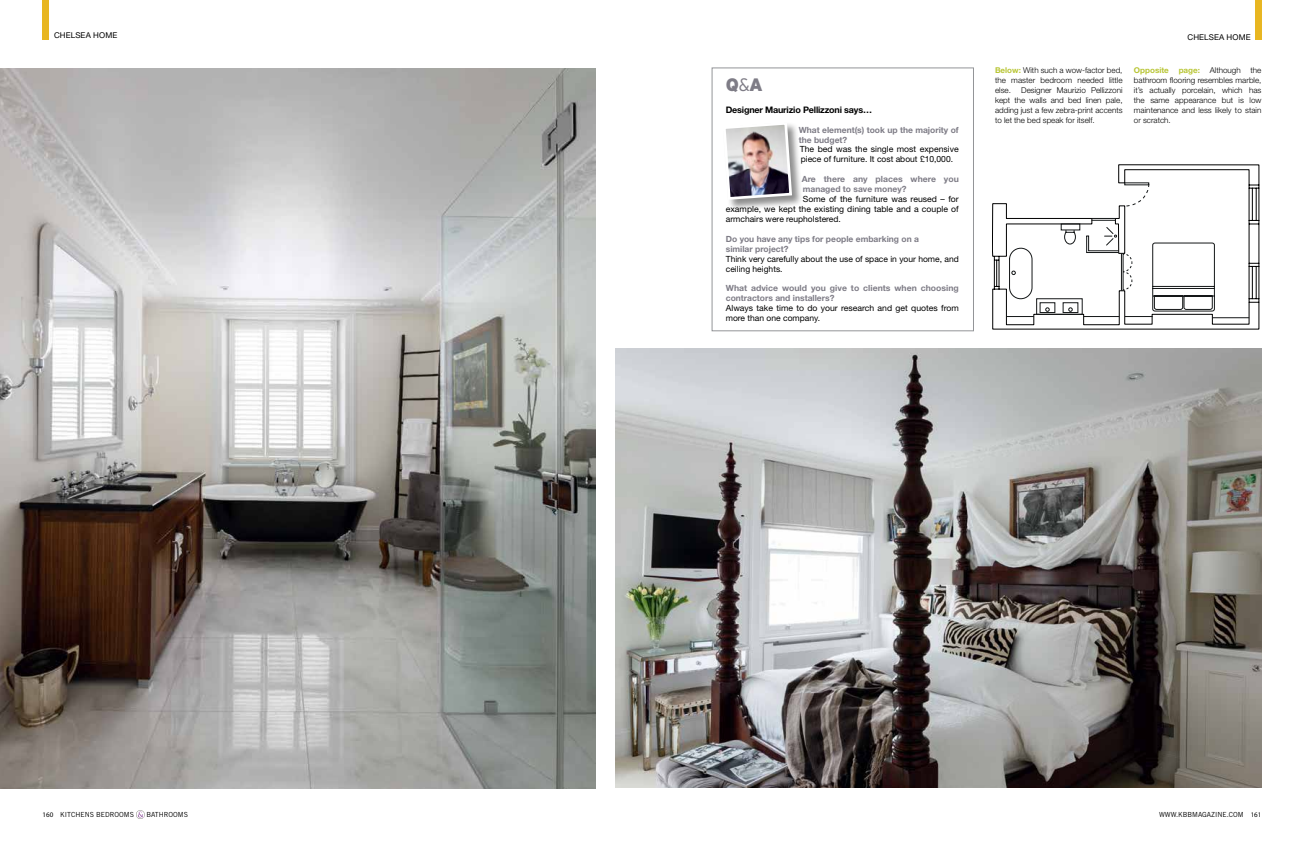
<style>
.page{position:relative;width:1304px;height:842px;background:#fff}
.page>*{position:absolute;margin:0;border:0;box-sizing:border-box;transform-origin:0 0}
.t1{font:900 18px "Interstate";color:#7e7c86}
.t2{font:700 9px "Helvetica Neue LT";letter-spacing:-.02em;color:#000}
.t3{font:8.5px/9.9px "Helvetica Neue LT";color:#000}
.t4{font:700 8.5px/9.9px "Helvetica Neue LT";color:#7e7c86}
.t5{font:300 8px/9.9px "Helvetica Neue LT";color:#000;text-align:justify}
.t6{font:8px "Helvetica Neue LT";letter-spacing:.015em;color:#000}
.t7{font:7px "Trade Gothic LT";color:#000}
.s1{font-weight:300}
.s2{font-weight:700;color:#b8c534}
.s3{font-family:"Myriad Pro"}
</style>
<div class="page">
<img style="left:616px;top:349px;width:645px;height:438px">
<img style="left:0;top:68px;width:595px;height:720px">
<svg style="left:992px;top:164px;width:267px;height:165px"></svg>
<svg style="left:1006px;top:182px;width:244px;height:136px"></svg>
<svg style="left:136px;top:810px;width:9px;height:9px"></svg>
<div style="left:1255px;top:1px;width:6px;height:38px;background:#e8b621"></div>
<div style="left:43px;top:1px;width:6px;height:38px;background:#e8b621"></div>
<div style="left:712px;top:68px;width:262px;height:263px;border:1px solid #939598"></div>
<div style="left:723px;top:122px;width:81px;height:89px;background:#000;opacity:.45"></div>
<img style="left:723px;top:122px;width:70px;height:79px">
<p class="t6" style="left:54px;top:30px;width:65px">CHELSEA HOME</p>
<p class="t6" style="left:1187px;top:32px;width:65px">CHELSEA HOME</p>
<h1 class="t1" style="left:726px;top:74px;width:39px">Q<span class="s1">&amp;</span>A</h1>
<p class="t2" style="left:726px;top:104px;width:148px">Designer Maurizio Pellizzoni says…</p>
<p class="t4" style="left:799px;top:124px;width:161px">What element(s) took up the majority of the budget?</p>
<p class="t3" style="left:800px;top:144px;width:161px">The bed was the single most expensive piece of furniture. It cost about £10,000.</p>
<p class="t4" style="left:802px;top:174px;width:158px">Are there any places where you managed to save money?</p>
<p class="t3" style="left:726px;top:194px;width:235px;text-align:justify;text-indent:77px">Some of the furniture was reused – for example, we kept the existing dining table and a couple of armchairs were reupholstered.</p>
<p class="t4" style="left:726px;top:234px;width:195px">Do you have any tips for people embarking on a similar project?</p>
<p class="t3" style="left:726px;top:253px;width:234px">Think very carefully about the use of space in your home, and ceiling heights.</p>
<p class="t4" style="left:726px;top:283px;width:234px">What advice would you give to clients when choosing contractors and installers?</p>
<p class="t3" style="left:726px;top:303px;width:235px">Always take time to do your research and get quotes from more than one company.</p>
<p class="t5" style="left:1134px;top:65px;width:129px"><span class="s2">Opposite page:</span> Although the bathroom flooring resembles marble, it’s actually porcelain, which has the same appearance but is low maintenance and less likely to stain or scratch.</p>
<p class="t5" style="left:995px;top:65px;width:129px"><span class="s2">Below:</span> With such a wow-factor bed, the master bedroom needed little else.</p>
<p class="t5" style="left:995px;top:85px;width:129px;text-indent:26px">Designer Maurizio Pellizzoni kept the walls and bed linen pale, adding just a few zebra-print accents to let the bed speak for itself.</p>
<p class="t7" style="left:43px;top:810px;width:93px"><span class="s3">160</span> KITCHENS BEDROOMS</p>
<p class="t7" style="left:147px;top:810px;width:43px">BATHROOMS</p>
<p class="t7" style="left:1159px;top:810px;width:104px">WWW.KBBMAGAZINE.COM <span class="s3">161</span></p>
</div>
